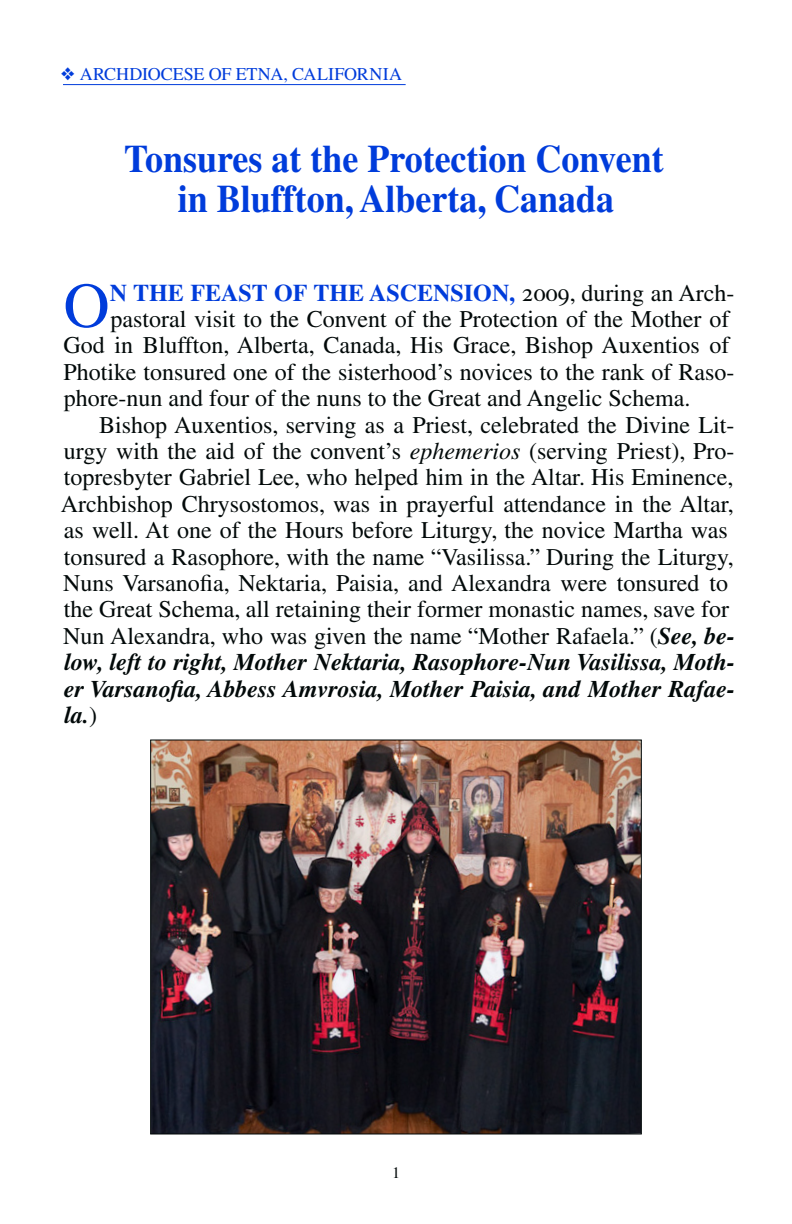
<style>
.page{position:relative;width:792px;height:1224px;background:#fff}
.page>*{position:absolute;margin:0;border:0;box-sizing:border-box;transform-origin:0 0}
.t1{font:63.8px "CTOS Times Pro";color:#003cdb}
.t2{font:700 38.8px "CTOS Times Pro";color:#003cdb;scale:.93 1}
.t3{font:24px/26.4px "CTOS Times Pro";color:#020909}
.t4{font:700 24px "CTOS Times Pro";color:#003cdb}
.t5{font:18px "Times";color:#003cdb}
.t6{font:16px "CTOS Times Pro";color:#020909}
.s1{font-weight:400;color:#020909}
.s2{font-style:italic}
.s3{font-weight:700;font-style:italic}
</style>
<div class="page">
<hr style="left:63px;top:84px;width:343px;height:1px;background:#003cdb">
<img style="left:152px;top:741px;width:488px;height:391px">
<p class="t5" style="left:80px;top:64px;width:324px">ARCHDIOCESE OF ETNA, CALIFORNIA</p>
<p class="t2" style="left:124px;top:125px;width:582px">Tonsures at the Protection Convent</p>
<p class="t2" style="left:178px;top:164px;width:471px">in Bluffton, Alberta, Canada</p>
<p class="t1" style="left:63px;top:251px;width:48px">O</p>
<p class="t4" style="left:110px;top:271px;width:626px">n the Feast of the Ascension, <span class="s1">2009, during an Arch-</span></p>
<p class="t3" style="left:111px;top:304px;width:620px">pastoral visit to the Convent of the Protection of the Mother of</p>
<p class="t3" style="left:64px;top:330px;width:667px">God in Bluffton, Alberta, Canada, His Grace, Bishop Auxentios of</p>
<p class="t3" style="left:63px;top:357px;width:673px">Photike tonsured one of the sisterhood’s novices to the rank of Raso-</p>
<p class="t3" style="left:64px;top:383px;width:628px">phore-nun and four of the nuns to the Great and Angelic Schema.</p>
<p class="t3" style="left:61px;top:410px;width:676px;text-indent:38px">Bishop Auxentios, serving as a Priest, celebrated the Divine Lit&shy;urgy with the aid of the convent’s <span class="s2">ephemerios</span> (serving Priest), Pro&shy;topresbyter Gabriel Lee, who helped him in the Altar. His Eminence, Archbishop Chrysostomos, was in prayerful attendance in the Altar, as well. At one of the Hours before Liturgy, the novice Martha was tonsured a Rasophore, with the name “Vasilissa.” During the Liturgy, Nuns Varsanofia, Nektaria, Paisia, and Alexandra were tonsured to the Great Schema, all retaining their former monastic names, save for Nun Alexandra, who was given the name “Mother Rafaela.” (<span class="s3">See, be&shy;low, left to right, Mother Nektaria, Rasophore-Nun Vasilissa, Moth&shy;er Varsanofia, Abbess Amvrosia, Mother Paisia, and Mother Rafae&shy;la.</span>)</p>
<p class="t6" style="left:392px;top:1159px;width:9px">1</p>
</div>
